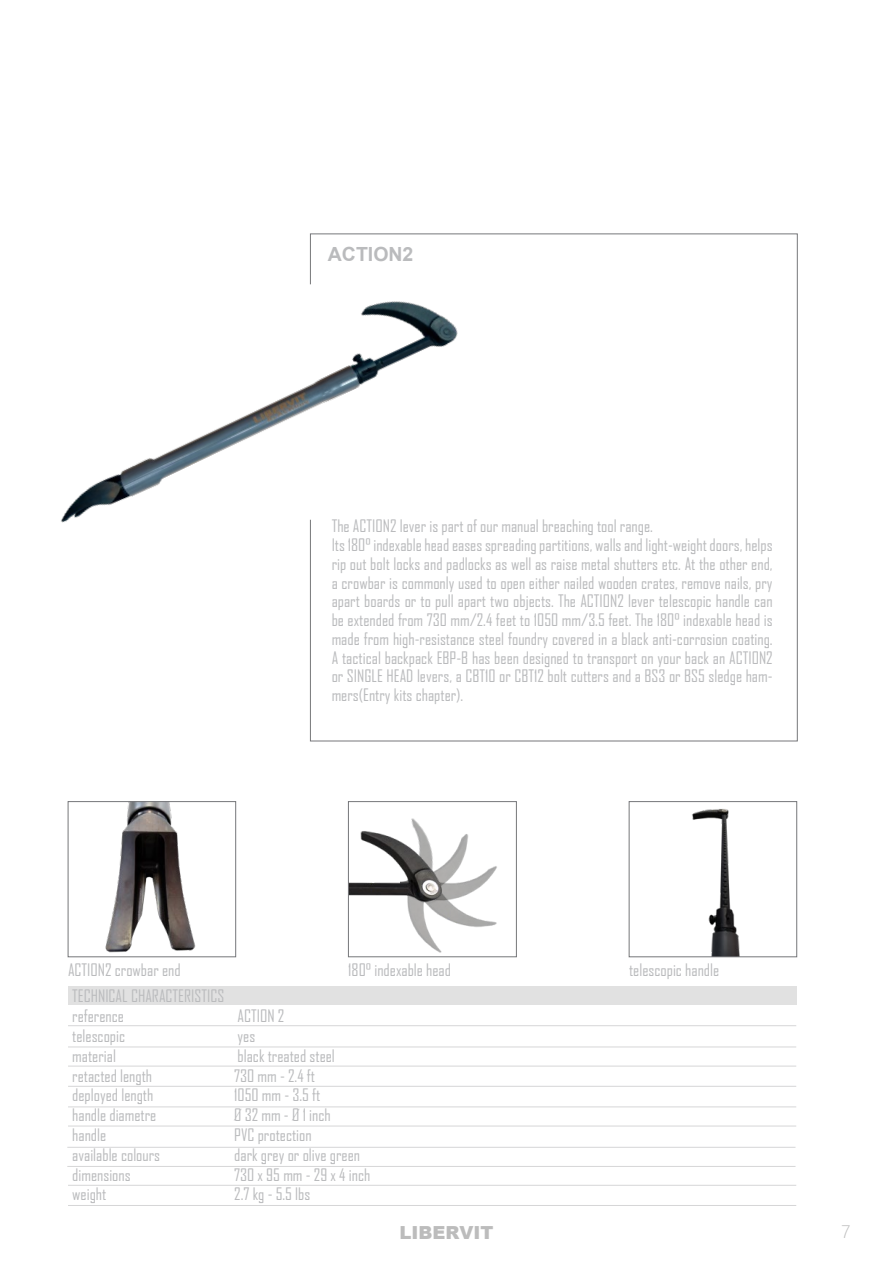
<style>
.page{position:relative;width:893px;height:1263px;background:#fff}
.page>*{position:absolute;margin:0;border:0;box-sizing:border-box;transform-origin:0 0}
.t1{font:700 19.5px "Arial";color:#babbbd}
.t2{font:900 18px "Arial";color:#bcbcbc}
.t3{font:300 18px "Segoe UI";color:#bcbcbc}
.t4{font:16.5px/18.8px "Agency FB";color:#babbbd}
</style>
<div class="page">
<div style="left:68px;top:986px;width:728px;height:19px;background:#e1e1e1"></div>
<svg style="left:310px;top:233px;width:488px;height:508px"></svg>
<hr style="left:68px;top:1025px;width:728px;height:1px;background:#d6d6d7">
<hr style="left:68px;top:1047px;width:728px;height:1px;background:#d6d6d7">
<hr style="left:68px;top:1066px;width:728px;height:1px;background:#d6d6d7">
<hr style="left:68px;top:1086px;width:728px;height:1px;background:#d6d6d7">
<hr style="left:68px;top:1107px;width:728px;height:1px;background:#d6d6d7">
<hr style="left:68px;top:1126px;width:728px;height:1px;background:#d6d6d7">
<hr style="left:67px;top:1147px;width:728px;height:1px;background:#d6d6d7">
<hr style="left:67px;top:1166px;width:728px;height:1px;background:#d6d6d7">
<hr style="left:68px;top:1185px;width:728px;height:1px;background:#d6d6d7">
<img style="left:105px;top:803px;width:91px;height:150px">
<div style="left:68px;top:801px;width:168px;height:156px;border:1px solid #76777a"></div>
<img style="left:692px;top:809px;width:48px;height:146px">
<div style="left:629px;top:801px;width:168px;height:156px;border:1px solid #76777a"></div>
<img style="left:61px;top:238px;width:422px;height:320px">
<img style="left:426px;top:866px;width:71px;height:87px">
<img style="left:347px;top:802px;width:139px;height:106px">
<div style="left:345px;top:866px;width:55px;height:46px;background:#fff"></div>
<img style="left:350px;top:803px;width:109px;height:140px">
<div style="left:348px;top:801px;width:169px;height:156px;border:1px solid #76777a"></div>
<hr style="left:68px;top:1205px;width:728px;height:1px;background:#d6d6d7">
<p class="t1" style="left:328px;top:240px;width:87px">ACTION2</p>
<p class="t4" style="left:332px;top:517px;width:442px">The ACTION2 lever is part of our manual breaching tool range.<br>Its 180° indexable head eases spreading partitions, walls and light-weight doors, helps rip out bolt locks and padlocks as well as raise metal shutters etc. At the other end, a crowbar is commonly used to open either nailed wooden crates, remove nails, pry apart boards or to pull apart two objects. The ACTION2 lever telescopic handle can be extended from 730 mm/2.4 feet to 1050 mm/3.5 feet. The 180° indexable head is made from high-resistance steel foundry covered in a black anti-corrosion coating.<br>A tactical backpack EBP-B has been designed to transport on your back an ACTION2 or SINGLE HEAD levers, a CBT10 or CBT12 bolt cutters and a BS3 or BS5 sledge ham&shy;mers(Entry kits chapter).</p>
<p class="t4" style="left:68px;top:960px;width:114px">ACTION2 crowbar end</p>
<p class="t4" style="left:348px;top:960px;width:104px">180° indexable head</p>
<p class="t4" style="left:629px;top:960px;width:92px">telescopic handle</p>
<p class="t4" style="left:72px;top:986px;width:153px;line-height:19.8px">TECHNICAL CHARACTERISTICS reference</p>
<p class="t4" style="left:238px;top:1006px;width:48px">ACTION 2</p>
<p class="t4" style="left:72px;top:1026px;width:54px">telescopic</p>
<p class="t4" style="left:238px;top:1026px;width:19px">yes</p>
<p class="t4" style="left:72px;top:1046px;width:45px">material</p>
<p class="t4" style="left:238px;top:1046px;width:99px">black treated steel</p>
<p class="t4" style="left:72px;top:1066px;width:81px">retacted length</p>
<p class="t4" style="left:234px;top:1066px;width:82px">730 mm - 2.4 ft</p>
<p class="t4" style="left:72px;top:1085px;width:83px">deployed length</p>
<p class="t4" style="left:234px;top:1085px;width:88px">1050 mm - 3.5 ft</p>
<p class="t4" style="left:72px;top:1105px;width:86px">handle diametre</p>
<p class="t4" style="left:234px;top:1105px;width:98px">Ø 32 mm - Ø 1 inch</p>
<p class="t4" style="left:72px;top:1125px;width:35px">handle</p>
<p class="t4" style="left:234px;top:1125px;width:79px">PVC protection</p>
<p class="t4" style="left:72px;top:1145px;width:89px">available colours</p>
<p class="t4" style="left:234px;top:1145px;width:127px">dark grey or olive green</p>
<p class="t4" style="left:72px;top:1165px;width:60px">dimensions</p>
<p class="t4" style="left:234px;top:1165px;width:138px">730 x 95 mm - 29 x 4 inch</p>
<p class="t4" style="left:72px;top:1184px;width:36px">weight</p>
<p class="t4" style="left:234px;top:1184px;width:78px">2.7 kg - 5.5 lbs</p>
<p class="t2" style="left:400px;top:1219px;width:95px">LIBERVIT</p>
<p class="t3" style="left:841px;top:1215px;width:10px">7</p>
</div>
